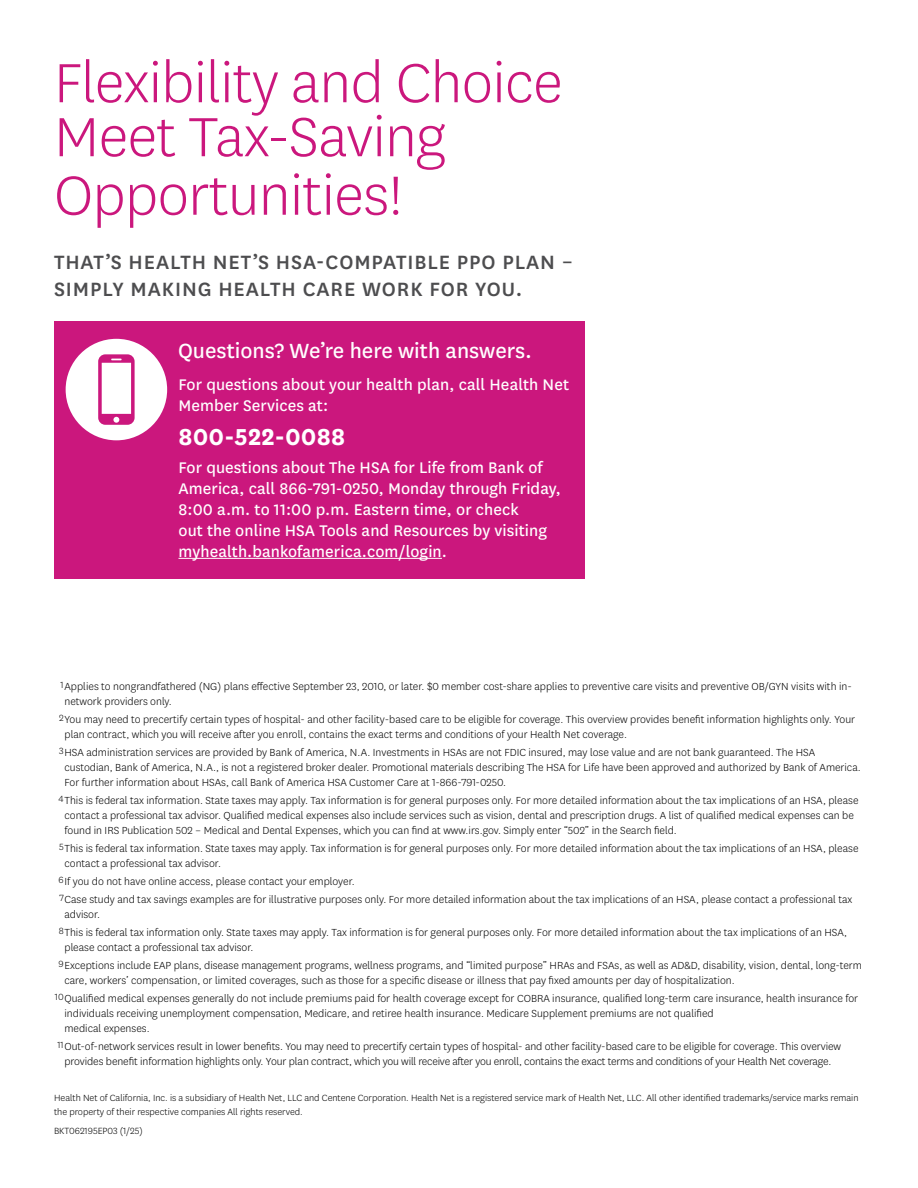
<style>
.page{position:relative;width:918px;height:1188px;background:#fff}
.page>*{position:absolute;margin:0;border:0;box-sizing:border-box;transform-origin:0 0}
.t1{font:300 64.5px/56.2px "Centene Sans";letter-spacing:-.01em;color:#cb177d}
.t2{font:700 27px "Centene Sans";letter-spacing:.005em;color:#fff}
.t3{font:24px "Centene Sans";color:#fff}
.t4{font:500 22.5px/27px "Centene Sans";letter-spacing:.04em;color:#4d4d4f}
.t5{font:18px/21px "Centene Sans";letter-spacing:.005em;color:#fff}
.t6{font:300 12px/15px "Centene Sans";color:#000}
.t7{font:300 10.5px/13.5px "Centene Sans";color:#000}
</style>
<div class="page">
<div style="left:54px;top:322px;width:531px;height:257px;background:#cb177d"></div>
<hr style="left:178px;top:558px;width:264px;height:1px;background:#fff">
<svg style="left:66px;top:339px;width:101px;height:101px"></svg>
<h2 class="t1" style="left:54px;top:53px;width:510px">Flexibility and Choice<br>Meet Tax-Saving<br>Opportunities!</h2>
<h3 class="t4" style="left:54px;top:247px;width:521px">THAT’S HEALTH NET’S HSA-COMPATIBLE PPO PLAN –<br>SIMPLY MAKING HEALTH CARE WORK FOR YOU.</h3>
<h4 class="t3" style="left:178px;top:335px;width:355px">Questions? We’re here with answers.</h4>
<p class="t5" style="left:178px;top:373px;width:392px">For questions about your health plan, call Health Net<br>Member Services at:</p>
<p class="t2" style="left:178px;top:418px;width:168px">800-522-0088</p>
<p class="t5" style="left:178px;top:456px;width:384px">For questions about The HSA for Life from Bank of America, call 866-791-0250, Monday through Friday, 8:00 a.m. to 11:00 p.m. Eastern time, or check<br>out the online HSA Tools and Resources by visiting myhealth.bankofamerica.com/login.</p>
<p class="t6" style="left:64px;top:678px;width:789px;text-indent:-4px"><sup>1</sup>Applies to nongrandfathered (NG) plans effective September 23, 2010, or later. $0 member cost-share applies to preventive care visits and preventive OB/GYN visits with in&shy;network providers only.</p>
<p class="t6" style="left:64px;top:711px;width:792px;text-indent:-5px"><sup>2</sup>You may need to precertify certain types of hospital- and other facility-based care to be eligible for coverage. This overview provides benefit information highlights only. Your plan contract, which you will receive after you enroll, contains the exact terms and conditions of your Health Net coverage.</p>
<h2 class="t6" style="left:64px;top:744px;width:798px;text-indent:-5px"><sup>3</sup>HSA administration services are provided by Bank of America, N.A. Investments in HSAs are not FDIC insured, may lose value and are not bank guaranteed. The HSA custodian, Bank of America, N.A., is not a registered broker dealer. Promotional materials describing The HSA for Life have been approved and authorized by Bank of America.<br>For further information about HSAs, call Bank of America HSA Customer Care at 1-866-791-0250.</h2>
<p class="t6" style="left:64px;top:792px;width:796px;text-indent:-6px"><sup>4</sup>This is federal tax information. State taxes may apply. Tax information is for general purposes only. For more detailed information about the tax implications of an HSA, please contact a professional tax advisor. Qualified medical expenses also include services such as vision, dental and prescription drugs. A list of qualified medical expenses can be found in IRS Publication 502 – Medical and Dental Expenses, which you can find at www.irs.gov. Simply enter “502” in the Search field.</p>
<p class="t6" style="left:64px;top:840px;width:796px;text-indent:-5px"><sup>5</sup>This is federal tax information. State taxes may apply. Tax information is for general purposes only. For more detailed information about the tax implications of an HSA, please contact a professional tax advisor.</p>
<p class="t6" style="left:59px;top:873px;width:298px"><sup>6</sup>If you do not have online access, please contact your employer.</p>
<p class="t6" style="left:64px;top:891px;width:789px;text-indent:-5px"><sup>7</sup>Case study and tax savings examples are for illustrative purposes only. For more detailed information about the tax implications of an HSA, please contact a professional tax advisor.</p>
<p class="t6" style="left:64px;top:924px;width:784px;text-indent:-6px"><sup>8</sup>This is federal tax information only. State taxes may apply. Tax information is for general purposes only. For more detailed information about the tax implications of an HSA, please contact a professional tax advisor.</p>
<p class="t6" style="left:64px;top:957px;width:799px;text-indent:-6px"><sup>9</sup>Exceptions include EAP plans, disease management programs, wellness programs, and “limited purpose” HRAs and FSAs, as well as AD&amp;D, disability, vision, dental, long-term care, workers’ compensation, or limited coverages, such as those for a specific disease or illness that pay fixed amounts per day of hospitalization.</p>
<p class="t6" style="left:64px;top:990px;width:795px;text-indent:-10px"><sup>10</sup>Qualified medical expenses generally do not include premiums paid for health coverage except for COBRA insurance, qualified long-term care insurance, health insurance for individuals receiving unemployment compensation, Medicare, and retiree health insurance. Medicare Supplement premiums are not qualified<br>medical expenses.</p>
<p class="t6" style="left:57px;top:1038px;width:785px;text-align:center"><sup>11</sup>Out-of-network services result in lower benefits. You may need to precertify certain types of hospital- and other facility-based care to be eligible for coverage. This overview provides benefit information highlights only. Your plan contract, which you will receive after you enroll, contains the exact terms and conditions of your Health Net coverage.</p>
<p class="t7" style="left:54px;top:1091px;width:806px">Health Net of California, Inc. is a subsidiary of Health Net, LLC and Centene Corporation. Health Net is a registered service mark of Health Net, LLC. All other identified trademarks/service marks remain the property of their respective companies All rights reserved.</p>
<p class="t7" style="left:54px;top:1124px;width:90px">BKT062195EP03 (1/25)</p>
</div>
